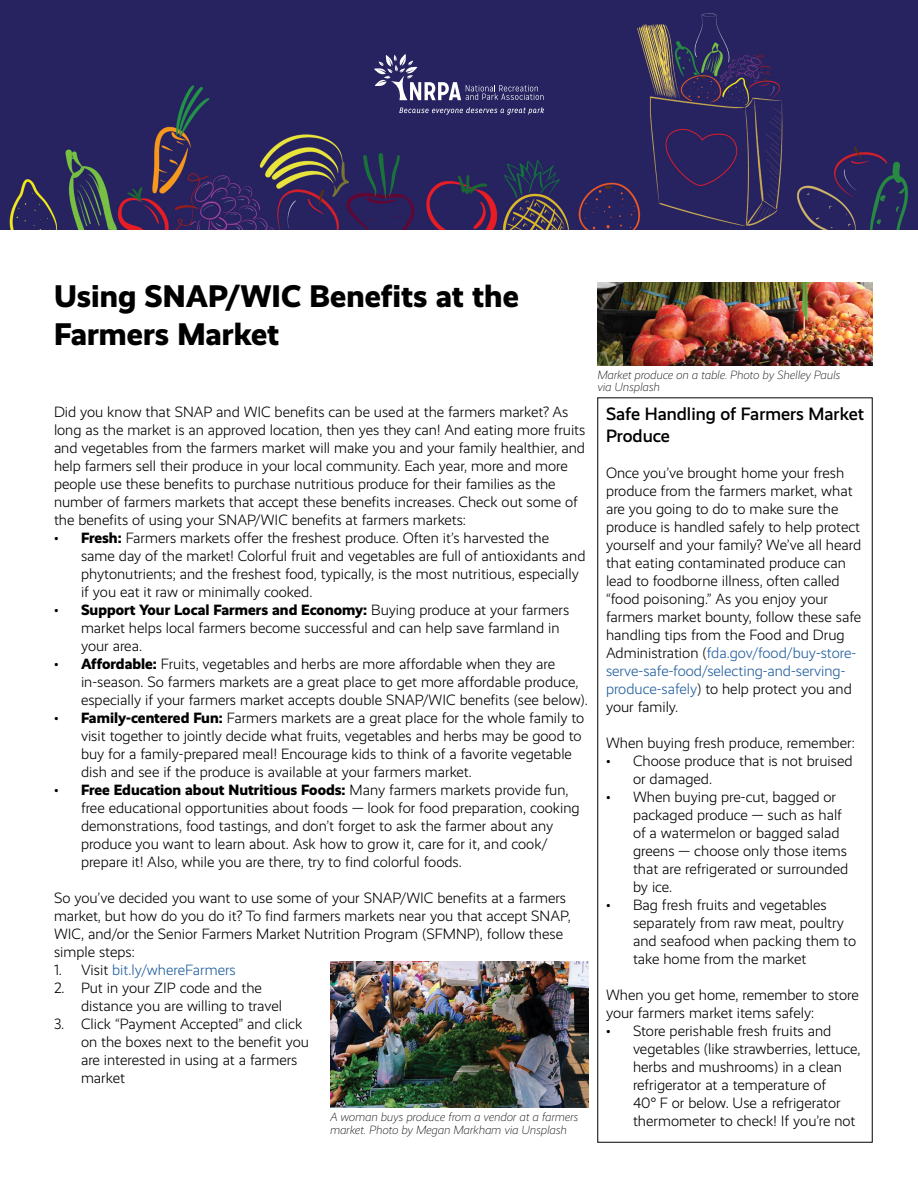
<style>
.page{position:relative;width:918px;height:1188px;background:#fff}
.page>*{position:absolute;margin:0;border:0;box-sizing:border-box;transform-origin:0 0}
.t1{font:800 31.5px/37.8px "Realist";color:#000}
.t2{font:500 18px/21.6px "Realist";color:#000}
.t3{font:300 15px/18px "Realist";color:#000}
.t4{font:300 15px "Realist";color:#215e9e}
.t5{font:italic 300 12px/12.8px "Realist";color:#000}
.s1{font-weight:800}
.s2{color:#000}
.s3{color:#215e9e}
</style>
<div class="page">
<img style="left:0;top:0;width:918px;height:230px">
<svg style="left:399px;top:107px;width:145px;height:8px"></svg>
<svg style="left:374px;top:54px;width:170px;height:46px;background:#464276"></svg>
<img style="left:597px;top:283px;width:276px;height:82px">
<img style="left:330px;top:961px;width:258px;height:146px">
<h1 class="t1" style="left:54px;top:278px;width:466px">Using SNAP/WIC Benefits at the<br>Farmers Market</h1>
<p class="t3" style="left:54px;top:403px;width:533px">Did you know that SNAP and WIC benefits can be used at the farmers market? As long as the market is an approved location, then yes they can! And eating more fruits and vegetables from the farmers market will make you and your family healthier, and help farmers sell their produce in your local community. Each year, more and more people use these benefits to purchase nutritious produce for their families as the number of farmers markets that accept these benefits increases. Check out some of the benefits of using your SNAP/WIC benefits at farmers markets:</p>
<p class="t3" style="left:81px;top:529px;width:506px;text-indent:-27px">• <span class="s1">Fresh:</span> Farmers markets offer the freshest produce. Often it’s harvested the same day of the market! Colorful fruit and vegetables are full of antioxidants and phytonutrients; and the freshest food, typically, is the most nutritious, especially if you eat it raw or minimally cooked.</p>
<p class="t3" style="left:81px;top:601px;width:490px;text-indent:-27px">• <span class="s1">Support Your Local Farmers and Economy:</span> Buying produce at your farmers market helps local farmers become successful and can help save farmland in your area.</p>
<p class="t3" style="left:81px;top:655px;width:508px;text-indent:-27px">• <span class="s1">Affordable:</span> Fruits, vegetables and herbs are more affordable when they are in-season. So farmers markets are a great place to get more affordable produce, especially if your farmers market accepts double SNAP/WIC benefits (see below).</p>
<p class="t3" style="left:81px;top:709px;width:505px;text-indent:-27px">• <span class="s1">Family-centered Fun:</span> Farmers markets are a great place for the whole family to visit together to jointly decide what fruits, vegetables and herbs may be good to buy for a family-prepared meal! Encourage kids to think of a favorite vegetable dish and see if the produce is available at your farmers market.</p>
<p class="t3" style="left:81px;top:781px;width:500px;text-indent:-27px">• <span class="s1">Free Education about Nutritious Foods:</span> Many farmers markets provide fun, free educational opportunities about foods — look for food preparation, cooking demonstrations, food tastings, and don’t forget to ask the farmer about any produce you want to learn about. Ask how to grow it, care for it, and cook/ prepare it! Also, while you are there, try to find colorful foods.</p>
<p class="t3" style="left:54px;top:889px;width:518px">So you’ve decided you want to use some of your SNAP/WIC benefits at a farmers market, but how do you do it? To find farmers markets near you that accept SNAP, WIC, and/or the Senior Farmers Market Nutrition Program (SFMNP), follow these simple steps:</p>
<p class="t4" style="left:54px;top:962px;width:183px"><span class="s2">1. Visit</span> bit.ly/whereFarmers</p>
<p class="t3" style="left:81px;top:979px;width:203px;text-indent:-27px">2. Put in your ZIP code and the distance you are willing to travel</p>
<p class="t3" style="left:81px;top:1015px;width:230px;text-indent:-27px">3. Click “Payment Accepted” and click on the boxes next to the benefit you are interested in using at a farmers market</p>
<p class="t5" style="left:330px;top:1111px;width:250px">A woman buys produce from a vendor at a farmers market. Photo by Megan Markham via Unsplash</p>
<p class="t5" style="left:597px;top:368px;width:244px">Market produce on a table. Photo by Shelley Pauls via Unsplash</p>
<p class="t2" style="left:606px;top:403px;width:260px">Safe Handling of Farmers Market<br>Produce</p>
<p class="t3" style="left:606px;top:464px;width:257px">Once you’ve brought home your fresh produce from the farmers market, what are you going to do to make sure the produce is handled safely to help protect yourself and your family? We’ve all heard that eating contaminated produce can lead to foodborne illness, often called “food poisoning.” As you enjoy your farmers market bounty, follow these safe handling tips from the Food and Drug Administration (<span class="s3">fda.gov/food/buy-store&shy;serve-safe-food/selecting-and-serving&shy;produce-safely</span>) to help protect you and your family.</p>
<p class="t3" style="left:606px;top:734px;width:250px">When buying fresh produce, remember:</p>
<p class="t3" style="left:633px;top:752px;width:221px;text-indent:-27px">• Choose produce that is not bruised or damaged.</p>
<p class="t3" style="left:633px;top:788px;width:217px;text-indent:-27px">• When buying pre-cut, bagged or packaged produce — such as half of a watermelon or bagged salad greens — choose only those items that are refrigerated or surrounded by ice.</p>
<p class="t3" style="left:633px;top:896px;width:225px;text-indent:-27px">• Bag fresh fruits and vegetables separately from raw meat, poultry and seafood when packing them to take home from the market</p>
<p class="t3" style="left:606px;top:986px;width:254px">When you get home, remember to store your farmers market items safely:</p>
<p class="t3" style="left:633px;top:1022px;width:229px;text-indent:-27px">• Store perishable fresh fruits and vegetables (like strawberries, lettuce, herbs and mushrooms) in a clean refrigerator at a temperature of<br>40° F or below. Use a refrigerator thermometer to check! If you’re not</p>
</div>
